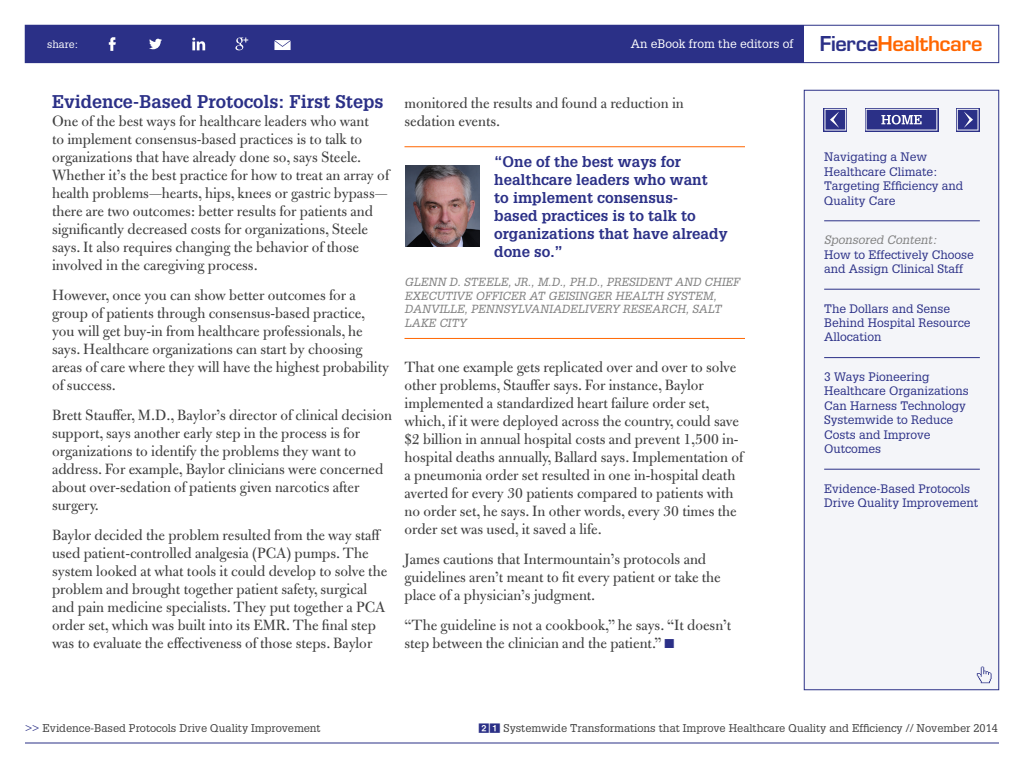
<style>
.page{position:relative;width:1024px;height:768px;background:#fff}
.page>*{position:absolute;margin:0;border:0;box-sizing:border-box;transform-origin:0 0}
.t1{font:600 20px "Eurostile LT Std";letter-spacing:-.015em;color:#f60}
.t2{font:700 18px "Glypha LT Std";color:#2b3087}
.t3{font:16px/18px "Bulmer MT Std";color:#404040}
.t4{font:700 15px/18px "Glypha LT Std";color:#2b3087}
.t5{font:12px/14.4px "Glypha LT Std";color:#2b3087}
.t6{font:12px "Glypha LT Std";color:#fff}
.t7{font:italic 12px "Glypha LT Std";color:#808080}
.t8{font:italic 11.5px/13.8px "Glypha LT Std";color:#808080}
.t9{font:11px "Glypha LT Std";color:#404040}
.t10{font:10.5px "Glypha LT Std";color:#fff}
.s1{color:#2b3087}
</style>
<div class="page">
<hr style="left:25px;top:742px;width:974px;height:2px;background:#2b3087">
<div style="left:804px;top:90px;width:195px;height:600px;background:#f4f5f9;border:1px solid #2b3087"></div>
<svg style="left:956px;top:108px;width:23px;height:23px"></svg>
<svg style="left:957px;top:109px;width:22px;height:22px"></svg>
<svg style="left:824px;top:108px;width:23px;height:23px"></svg>
<svg style="left:824px;top:109px;width:22px;height:22px"></svg>
<svg style="left:865px;top:108px;width:73px;height:23px"></svg>
<svg style="left:866px;top:109px;width:71px;height:22px;background:#595da1"></svg>
<hr style="left:824px;top:221px;width:156px;height:1px;background:#2b3087">
<hr style="left:824px;top:289px;width:156px;height:1px;background:#2b3087">
<hr style="left:824px;top:357px;width:156px;height:1px;background:#2b3087">
<hr style="left:824px;top:469px;width:156px;height:1px;background:#2b3087">
<svg style="left:977px;top:667px;width:15px;height:16px"></svg>
<div style="left:25px;top:25px;width:974px;height:38px;background:#fff;border:1px solid #2b3087"></div>
<div style="left:25px;top:25px;width:779px;height:38px;background:#2b3087"></div>
<svg style="left:274px;top:40px;width:17px;height:10px"></svg>
<svg style="left:109px;top:37px;width:7px;height:14px"></svg>
<svg style="left:149px;top:39px;width:13px;height:10px"></svg>
<svg style="left:192px;top:38px;width:13px;height:12px"></svg>
<svg style="left:235px;top:38px;width:13px;height:12px"></svg>
<hr style="left:404px;top:146px;width:341px;height:1px;background:#f60">
<hr style="left:404px;top:338px;width:341px;height:1px;background:#f60">
<img style="left:406px;top:166px;width:73px;height:80px">
<p class="t10" style="left:47px;top:38px;width:33px">share:</p>
<p class="t6" style="left:631px;top:37px;width:164px">An eBook from the editors of</p>
<p class="t1" style="left:820px;top:32px;width:164px"><span class="s1">Fierce</span>Healthcare</p>
<p class="t2" style="left:52px;top:90px;width:333px">Evidence-Based Protocols: First Steps</p>
<p class="t3" style="left:52px;top:112px;width:338px">One of the best ways for healthcare leaders who want<br>to implement consensus-based practices is to talk to organizations that have already done so, says Steele.<br>Whether it’s the best practice for how to treat an array of health problems—hearts, hips, knees or gastric bypass— there are two outcomes: better results for patients and significantly decreased costs for organizations, Steele says. It also requires changing the behavior of those involved in the caregiving process.</p>
<p class="t3" style="left:52px;top:286px;width:339px">However, once you can show better outcomes for a group of patients through consensus-based practice, you will get buy-in from healthcare professionals, he says. Healthcare organizations can start by choosing areas of care where they will have the highest probability of success.</p>
<p class="t3" style="left:52px;top:406px;width:342px">Brett Stauffer, M.D., Baylor’s director of clinical decision support, says another early step in the process is for organizations to identify the problems they want to address. For example, Baylor clinicians were concerned about over-sedation of patients given narcotics after surgery.</p>
<p class="t3" style="left:52px;top:526px;width:337px">Baylor decided the problem resulted from the way staff used patient-controlled analgesia (PCA) pumps. The system looked at what tools it could develop to solve the problem and brought together patient safety, surgical and pain medicine specialists. They put together a PCA order set, which was built into its EMR. The final step was to evaluate the effectiveness of those steps. Baylor</p>
<p class="t3" style="left:404px;top:94px;width:281px">monitored the results and found a reduction in sedation events.</p>
<p class="t4" style="left:494px;top:152px;width:235px">“One of the best ways for healthcare leaders who want<br>to implement consensus-<br>based practices is to talk to organizations that have already done so.”</p>
<p class="t8" style="left:404px;top:275px;width:337px">GLENN D. STEELE, JR., M.D., PH.D., PRESIDENT AND CHIEF EXECUTIVE OFFICER AT GEISINGER HEALTH SYSTEM, DANVILLE, PENNSYLVANIADELIVERY RESEARCH, SALT LAKE CITY</p>
<p class="t3" style="left:404px;top:358px;width:340px">That one example gets replicated over and over to solve other problems, Stauffer says. For instance, Baylor implemented a standardized heart failure order set, which, if it were deployed across the country, could save $2 billion in annual hospital costs and prevent 1,500 in&shy;hospital deaths annually, Ballard says. Implementation of a pneumonia order set resulted in one in-hospital death averted for every 30 patients compared to patients with no order set, he says. In other words, every 30 times the order set was used, it saved a life.</p>
<p class="t3" style="left:404px;top:550px;width:318px">James cautions that Intermountain’s protocols and guidelines aren’t meant to fit every patient or take the place of a physician’s judgment.</p>
<p class="t3" style="left:404px;top:616px;width:328px">“The guideline is not a cookbook,” he says. “It doesn’t step between the clinician and the patient.” <span class="s1">■</span></p>
<p class="t5" style="left:824px;top:150px;width:140px">Navigating a New<br>Healthcare Climate:<br>Targeting Efficiency and<br>Quality Care</p>
<p class="t7" style="left:824px;top:233px;width:114px">Sponsored Content:</p>
<p class="t5" style="left:824px;top:247px;width:151px">How to Effectively Choose and Assign Clinical Staff</p>
<p class="t5" style="left:824px;top:301px;width:148px">The Dollars and Sense<br>Behind Hospital Resource<br>Allocation</p>
<p class="t5" style="left:824px;top:369px;width:146px">3 Ways Pioneering<br>Healthcare Organizations<br>Can Harness Technology<br>Systemwide to Reduce<br>Costs and Improve<br>Outcomes</p>
<p class="t5" style="left:824px;top:481px;width:156px">Evidence-Based Protocols<br>Drive Quality Improvement</p>
<p class="t9" style="left:25px;top:721px;width:297px"><span class="s1">&gt;&gt;</span> Evidence-Based Protocols Drive Quality Improvement</p>
<p class="t9" style="left:504px;top:722px;width:496px">Systemwide Transformations that Improve Healthcare Quality and Efficiency // November 2014</p>
</div>
